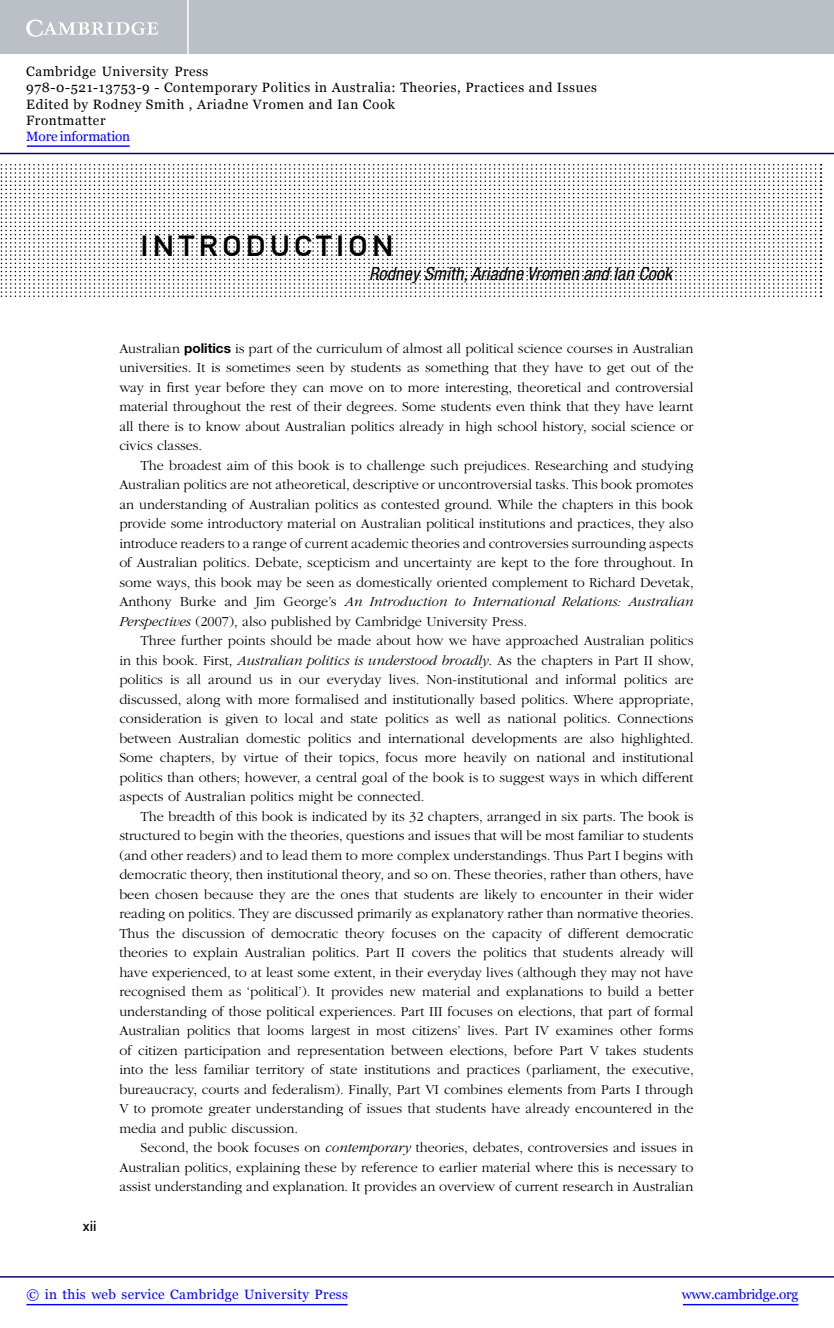
<style>
.page{position:relative;width:834px;height:1328px;background:#fff}
.page>*{position:absolute;margin:0;border:0;box-sizing:border-box;transform-origin:0 0}
.t1{font:28.5px "DIN1451 Mittelschrift";letter-spacing:.14em;color:#000;scale:1.1 1}
.t2{font:italic condensed 18px "Helvetica Neue LT Std";letter-spacing:.01em;color:#000}
.t3{font:300 14.25px/19.5px "ITC Garamond Std";color:#000;text-align:justify}
.t4{font:14.25px "DIN1451 Mittelschrift";color:#000}
.t5{font:13.5px/16.2px "Georgia";letter-spacing:.045em;color:#000}
.t6{font:13.5px "Georgia";letter-spacing:.025em;color:#00f}
.t7{font:13.5px "Georgia";letter-spacing:-.015em;color:#00f}
.t8{font:13.5px "Georgia";letter-spacing:-.01em;color:#00f}
.s1{font-family:"Helvetica Neue LT Std";font-weight:700;font-size:13.5px}
.s2{font-style:italic}
</style>
<div class="page">
<svg style="left:0;top:164px;width:821px;height:133px"></svg>
<div style="left:0;top:0;width:833px;height:54px;background:#bac0c6"></div>
<svg style="left:26px;top:20px;width:132px;height:17px"></svg>
<hr style="left:187px;top:0;width:2px;height:54px;background:#fff">
<hr style="left:0;top:153px;width:833px;height:1px;background:#150666">
<hr style="left:27px;top:145px;width:103px;height:2px;background:#00f">
<hr style="left:682px;top:1303px;width:116px;height:2px;background:#00f">
<hr style="left:0;top:1275px;width:833px;height:2px;background:#150666">
<hr style="left:26px;top:1303px;width:321px;height:2px;background:#00f">
<p class="t5" style="left:26px;top:64px;width:572px">Cambridge University Press<br>978-0-521-13753-9 - Contemporary Politics in Australia: Theories, Practices and Issues Edited by Rodney Smith , Ariadne Vromen and Ian Cook<br>Frontmatter</p>
<p class="t8" style="left:26px;top:128px;width:105px">More information</p>
<h1 class="t1" style="left:140px;top:235px;width:231px">INTRODUCTION</h1>
<p class="t2" style="left:369px;top:267px;width:304px">Rodney Smith , Ariadne Vromen and Ian Cook</p>
<p class="t4" style="left:83px;top:1220px;width:15px">xii</p>
<p class="t3" style="left:119px;top:339px;width:575px">Australian <span class="s1">politics</span> is part of the curriculum of almost all political science courses in Australian universities. It is sometimes seen by students as something that they have to get out of the way in first year before they can move on to more interesting, theoretical and controversial material throughout the rest of their degrees. Some students even think that they have learnt all there is to know about Australian politics already in high school history, social science or civics classes.</p>
<p class="t3" style="left:119px;top:456px;width:576px;text-indent:21px">The broadest aim of this book is to challenge such prejudices. Researching and studying Australian politics are not atheoretical, descriptive or uncontroversial tasks. This book promotes an understanding of Australian politics as contested ground. While the chapters in this book provide some introductory material on Australian political institutions and practices, they also introduce readers to a range of current academic theories and controversies surrounding aspects of Australian politics. Debate, scepticism and uncertainty are kept to the fore throughout. In some ways, this book may be seen as domestically oriented complement to Richard Devetak, Anthony Burke and Jim George’s <span class="s2">An Introduction to International Relations: Australian Perspectives</span> (2007), also published by Cambridge University Press.</p>
<p class="t3" style="left:119px;top:632px;width:576px;text-indent:21px">Three further points should be made about how we have approached Australian politics in this book. First, <span class="s2">Australian politics is understood broadly</span>. As the chapters in Part II show, politics is all around us in our everyday lives. Non-institutional and informal politics are discussed, along with more formalised and institutionally based politics. Where appropriate, consideration is given to local and state politics as well as national politics. Connections between Australian domestic politics and international developments are also highlighted.<br>Some chapters, by virtue of their topics, focus more heavily on national and institutional politics than others; however, a central goal of the book is to suggest ways in which different aspects of Australian politics might be connected.</p>
<p class="t3" style="left:119px;top:807px;width:576px;text-indent:21px">The breadth of this book is indicated by its 32 chapters, arranged in six parts. The book is structured to begin with the theories, questions and issues that will be most familiar to students (and other readers) and to lead them to more complex understandings. Thus Part I begins with democratic theory, then institutional theory, and so on. These theories, rather than others, have been chosen because they are the ones that students are likely to encounter in their wider reading on politics. They are discussed primarily as explanatory rather than normative theories.<br>Thus the discussion of democratic theory focuses on the capacity of different democratic theories to explain Australian politics. Part II covers the politics that students already will have experienced, to at least some extent, in their everyday lives (although they may not have recognised them as ‘political’). It provides new material and explanations to build a better understanding of those political experiences. Part III focuses on elections, that part of formal Australian politics that looms largest in most citizens’ lives. Part IV examines other forms of citizen participation and representation between elections, before Part V takes students into the less familiar territory of state institutions and practices (parliament, the executive, bureaucracy, courts and federalism). Finally, Part VI combines elements from Parts I through V to promote greater understanding of issues that students have already encountered in the media and public discussion.</p>
<p class="t3" style="left:119px;top:1138px;width:575px;text-indent:21px">Second, the book focuses on <span class="s2">contemporary</span> theories, debates, controversies and issues in Australian politics, explaining these by reference to earlier material where this is necessary to assist understanding and explanation. It provides an overview of current research in Australian</p>
<p class="t6" style="left:26px;top:1285px;width:323px">© in this web service Cambridge University Press</p>
<p class="t7" style="left:681px;top:1285px;width:118px">www.cambridge.org</p>
</div>
